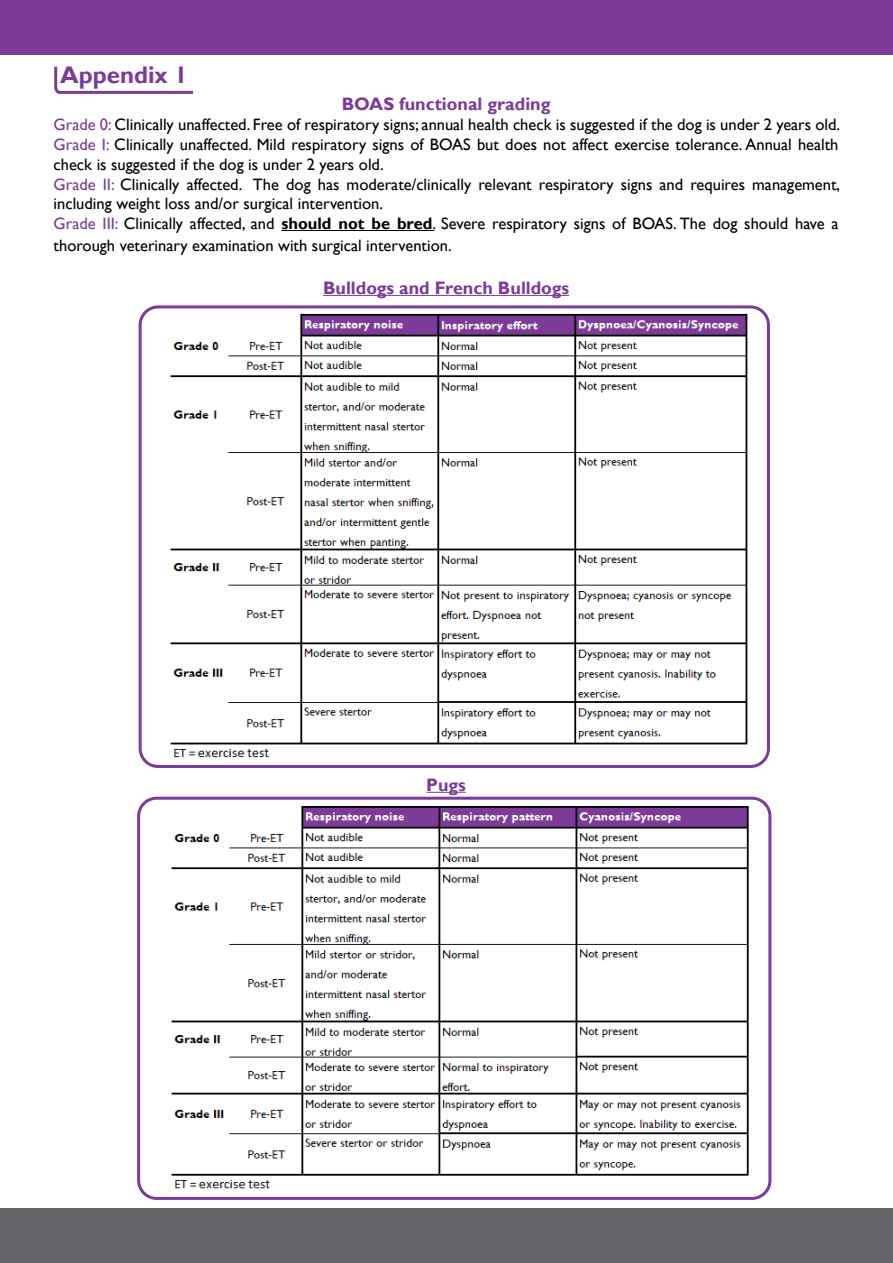
<style>
.page{position:relative;width:893px;height:1263px;background:#fff}
.page>*{position:absolute;margin:0;border:0;box-sizing:border-box;transform-origin:0 0}
.t1{font:700 24px "Gill Sans";color:#7c3b97}
.t2{font:700 18px "Gill Sans";color:#7c3b97}
.t3{font:16.5px/19.8px "Gill Sans";color:#000}
.s1{color:#7c3b97}
.s2{font-weight:700}
</style>
<div class="page">
<div style="left:0;top:0;width:893px;height:54px;background:#7c3b97"></div>
<div style="left:0;top:1209px;width:893px;height:54px;background:#646569"></div>
<svg style="left:54px;top:66px;width:139px;height:28px"></svg>
<hr style="left:281px;top:230px;width:153px;height:1px;background:#000">
<hr style="left:323px;top:295px;width:246px;height:1px;background:#7c3b97">
<hr style="left:426px;top:792px;width:40px;height:1px;background:#7c3b97">
<img style="left:140px;top:309px;width:626px;height:455px">
<div style="left:139px;top:305px;width:631px;height:463px;border:3px solid #7c3b97;border-radius:18px"></div>
<img style="left:150px;top:798px;width:620px;height:398px">
<div style="left:137px;top:797px;width:634px;height:403px;border:3px solid #7c3b97;border-radius:18px"></div>
<h1 class="t1" style="left:60px;top:61px;width:129px">Appendix 1</h1>
<p class="t2" style="left:342px;top:94px;width:210px">BOAS functional grading</p>
<p class="t3" style="left:54px;top:115px;width:788px"><span class="s1">Grade 0:</span> Clinically unaffected. Free of respiratory signs; annual health check is suggested if the dog is under 2 years old.<br><span class="s1">Grade I:</span> Clinically unaffected. Mild respiratory signs of BOAS but does not affect exercise tolerance. Annual health check is suggested if the dog is under 2 years old.<br><span class="s1">Grade II:</span> Clinically affected. The dog has moderate/clinically relevant respiratory signs and requires management, including weight loss and/or surgical intervention.<br><span class="s1">Grade III:</span> Clinically affected, and <span class="s2">should not be bred</span>. Severe respiratory signs of BOAS. The dog should have a</p>
<p class="t3" style="left:54px;top:236px;width:400px">thorough veterinary examination with surgical intervention.</p>
<p class="t2" style="left:323px;top:277px;width:248px">Bulldogs and French Bulldogs</p>
<p class="t2" style="left:426px;top:774px;width:41px">Pugs</p>
</div>
